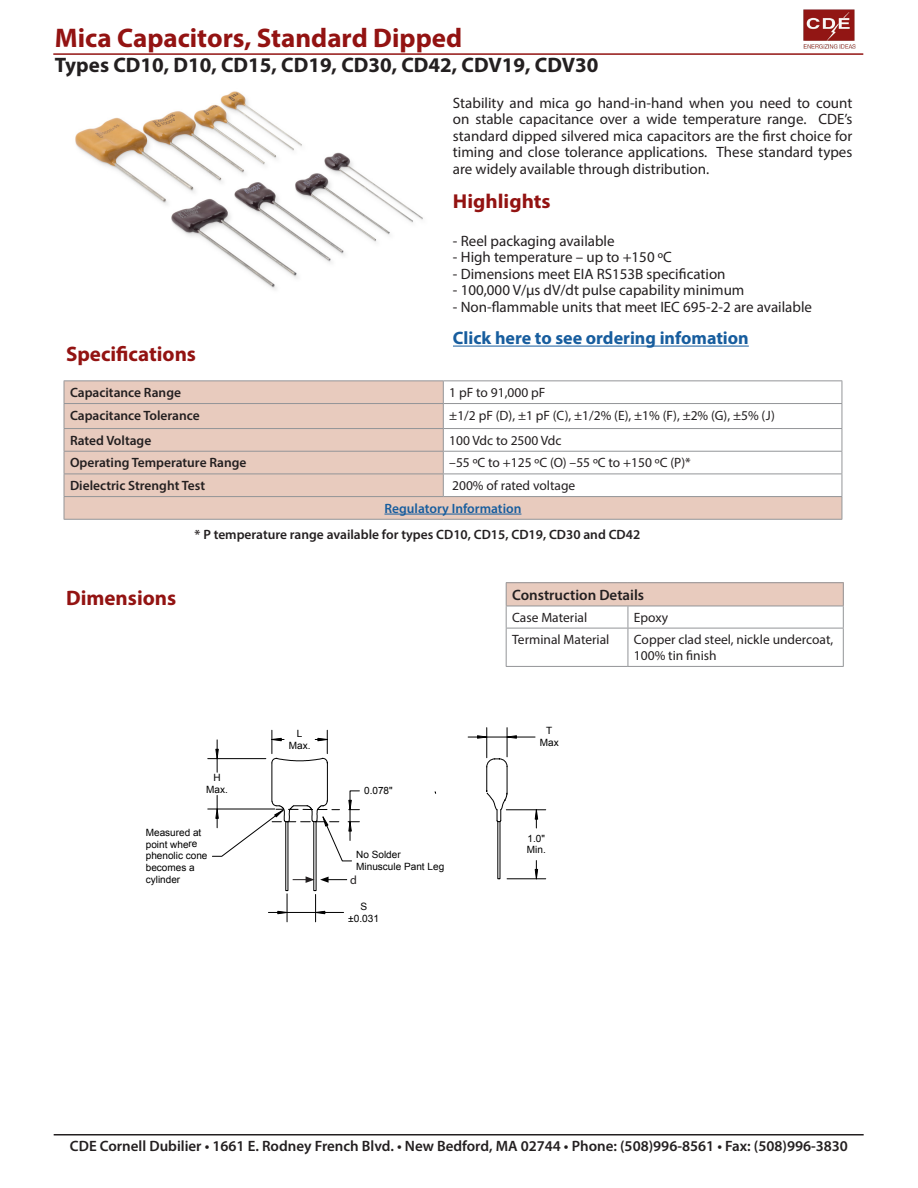
<style>
.page{position:relative;width:918px;height:1188px;background:#fff}
.page>*{position:absolute;margin:0;border:0;box-sizing:border-box;transform-origin:0 0}
.t1{font:700 27px "Myriad Pro";color:#931312}
.t2{font:700 21px "Myriad Pro";color:#231f20}
.t3{font:700 21px "Myriad Pro";color:#931312}
.t4{font:700 20.1px "Myriad Pro";color:#931312;scale:1.04 1}
.t5{font:700 18px "Myriad Pro";color:#175d9e}
.t6{font:15px/16.5px "Myriad Pro";color:#231f20;text-align:justify}
.t7{font:600 15px "Myriad Pro";color:#231f20}
.t8{font:13.5px/16.2px "Myriad Pro";color:#231f20}
.t9{font:600 13.5px "Myriad Pro";color:#231f20}
.t10{font:600 13.5px "Myriad Pro";color:#175d9e}
.t11{font:12px "Myriad Pro";color:#231f20}
.t12{font:10.05px/11.9px "Arial";color:#000;text-align:center}
</style>
<div class="page">
<hr style="left:208px;top:758px;width:58px;height:1px;background:#000">
<hr style="left:208px;top:809px;width:67px;height:1px;background:#000">
<svg style="left:268px;top:894px;width:76px;height:28px"></svg>
<hr style="left:506px;top:810px;width:40px;height:1px;background:#000">
<hr style="left:507px;top:879px;width:39px;height:1px;background:#000">
<svg style="left:468px;top:728px;width:70px;height:100px"></svg>
<svg style="left:535px;top:861px;width:3px;height:18px"></svg>
<svg style="left:212px;top:730px;width:148px;height:131px"></svg>
<img style="left:75px;top:91px;width:348px;height:199px">
<hr style="left:54px;top:1134px;width:810px;height:2px;background:#231f20">
<hr style="left:53px;top:53px;width:810px;height:2px;background:#931312">
<svg style="left:65px;top:381px;width:777px;height:138px;fill:#e8cbbe"></svg>
<hr style="left:64px;top:380px;width:379px;height:1px;background:#939598">
<hr style="left:443px;top:380px;width:399px;height:1px;background:#939598">
<hr style="left:64px;top:403px;width:379px;height:1px;background:#939598">
<hr style="left:443px;top:403px;width:399px;height:1px;background:#939598">
<hr style="left:64px;top:428px;width:379px;height:1px;background:#939598">
<hr style="left:443px;top:428px;width:399px;height:1px;background:#939598">
<hr style="left:64px;top:451px;width:379px;height:1px;background:#939598">
<hr style="left:443px;top:451px;width:399px;height:1px;background:#939598">
<hr style="left:64px;top:474px;width:379px;height:1px;background:#939598">
<hr style="left:443px;top:474px;width:399px;height:1px;background:#939598">
<svg style="left:443px;top:381px;width:1px;height:115px"></svg>
<hr style="left:64px;top:496px;width:379px;height:1px;background:#939598">
<svg style="left:64px;top:381px;width:1px;height:138px"></svg>
<hr style="left:443px;top:496px;width:399px;height:1px;background:#939598">
<svg style="left:842px;top:381px;width:1px;height:138px"></svg>
<hr style="left:64px;top:519px;width:379px;height:1px;background:#939598">
<hr style="left:443px;top:519px;width:399px;height:1px;background:#939598">
<hr style="left:384px;top:514px;width:137px;height:1px;background:#175d9e">
<div style="left:506px;top:583px;width:337px;height:23px;background:#e8cbbe"></div>
<svg style="left:628px;top:607px;width:1px;height:21px"></svg>
<hr style="left:506px;top:628px;width:122px;height:1px;background:#939598">
<hr style="left:506px;top:628px;width:1px;height:38px;background:#939598">
<hr style="left:628px;top:628px;width:216px;height:1px;background:#939598">
<hr style="left:628px;top:628px;width:1px;height:38px;background:#939598">
<hr style="left:843px;top:628px;width:1px;height:38px;background:#939598">
<hr style="left:506px;top:666px;width:122px;height:1px;background:#939598">
<hr style="left:628px;top:666px;width:216px;height:1px;background:#939598">
<hr style="left:506px;top:582px;width:122px;height:1px;background:#939598">
<svg style="left:506px;top:583px;width:1px;height:45px"></svg>
<hr style="left:628px;top:582px;width:216px;height:1px;background:#939598">
<svg style="left:843px;top:583px;width:1px;height:45px"></svg>
<hr style="left:506px;top:606px;width:122px;height:1px;background:#939598">
<hr style="left:628px;top:606px;width:216px;height:1px;background:#939598">
<svg style="left:293px;top:876px;width:54px;height:7px"></svg>
<hr style="left:453px;top:346px;width:296px;height:1px;background:#175d9e">
<img style="left:803px;top:9px;width:53px;height:40px">
<p class="t1" style="left:55px;top:20px;width:409px">Mica Capacitors, Standard Dipped</p>
<p class="t2" style="left:55px;top:51px;width:545px">Types CD10, D10, CD15, CD19, CD30, CD42, CDV19, CDV30</p>
<p class="t6" style="left:453px;top:94px;width:401px">Stability and mica go hand-in-hand when you need to count on stable capacitance over a wide temperature range. CDE’s standard dipped silvered mica capacitors are the first choice for timing and close tolerance applications. These standard types are widely available through distribution.</p>
<p class="t3" style="left:66px;top:340px;width:132px">Specifications</p>
<p class="t4" style="left:453px;top:189px;width:95px">Highlights</p>
<p class="t6" style="left:453px;top:232px;width:163px">- Reel packaging available</p>
<p class="t6" style="left:453px;top:249px;width:220px">- High temperature – up to +150 ºC</p>
<p class="t6" style="left:453px;top:265px;width:274px">- Dimensions meet EIA RS153B specification</p>
<p class="t6" style="left:453px;top:282px;width:293px">- 100,000 V/µs dV/dt pulse capability minimum</p>
<p class="t6" style="left:453px;top:298px;width:361px">- Non-flammable units that meet IEC 695-2-2 are available</p>
<p class="t5" style="left:453px;top:326px;width:297px">Click here to see ordering infomation</p>
<p class="t9" style="left:70px;top:384px;width:113px">Capacitance Range</p>
<p class="t8" style="left:449px;top:384px;width:98px">1 pF to 91,000 pF</p>
<p class="t9" style="left:70px;top:407px;width:131px">Capacitance Tolerance</p>
<p class="t8" style="left:449px;top:407px;width:327px">±1/2 pF (D), ±1 pF (C), ±1/2% (E), ±1% (F), ±2% (G), ±5% (J)</p>
<p class="t9" style="left:70px;top:432px;width:83px">Rated Voltage</p>
<p class="t8" style="left:449px;top:432px;width:114px">100 Vdc to 2500 Vdc</p>
<p class="t9" style="left:70px;top:454px;width:178px">Operating Temperature Range</p>
<p class="t8" style="left:449px;top:455px;width:243px">–55 ºC to +125 ºC (O) –55 ºC to +150 ºC (P)*</p>
<p class="t9" style="left:70px;top:477px;width:137px">Dielectric Strenght Test</p>
<p class="t8" style="left:452px;top:477px;width:125px">200% of rated voltage</p>
<p class="t10" style="left:384px;top:500px;width:138px">Regulatory Information</p>
<p class="t3" style="left:66px;top:584px;width:112px">Dimensions</p>
<p class="t9" style="left:195px;top:526px;width:447px">* P temperature range available for types CD10, CD15, CD19, CD30 and CD42</p>
<p class="t7" style="left:512px;top:585px;width:134px">Construction Details</p>
<p class="t8" style="left:512px;top:609px;width:77px">Case Material</p>
<p class="t8" style="left:634px;top:609px;width:36px">Epoxy</p>
<p class="t8" style="left:512px;top:631px;width:99px">Terminal Material</p>
<p class="t8" style="left:634px;top:631px;width:201px">Copper clad steel, nickle undercoat,<br>100% tin finish</p>
<p class="t12" style="left:206px;top:772px;width:23px">H<br>Max.</p>
<p class="t12" style="left:289px;top:727px;width:23px">L<br>Max.</p>
<p class="t12" style="left:540px;top:725px;width:21px">T<br>Max</p>
<p class="t12" style="left:364px;top:785px;width:30px">0.078"</p>
<p class="t12" style="left:146px;top:826px;width:63px;text-align:left">Measured at point where phenolic cone becomes a cylinder</p>
<p class="t12" style="left:356px;top:849px;width:90px;text-align:left">No Solder<br>Minuscule Pant Leg</p>
<p class="t11" style="left:350px;top:872px;width:8px">d</p>
<p class="t12" style="left:348px;top:900px;width:32px">S ±0.031</p>
<p class="t12" style="left:527px;top:832px;width:21px;text-align:left">1.0"<br>Min.</p>
<p class="t12" style="left:364px;top:1134px;width:90px;text-align:left">No Solder<br>Minuscule Pant Leg</p>
<p class="t12" style="left:153px;top:1136px;width:63px">phenolic cone</p>
<p class="t7" style="left:70px;top:1136px;width:780px">CDE Cornell Dubilier • 1661 E. Rodney French Blvd. • New Bedford, MA 02744 • Phone: (508)996-8561 • Fax: (508)996-3830</p>
</div>
